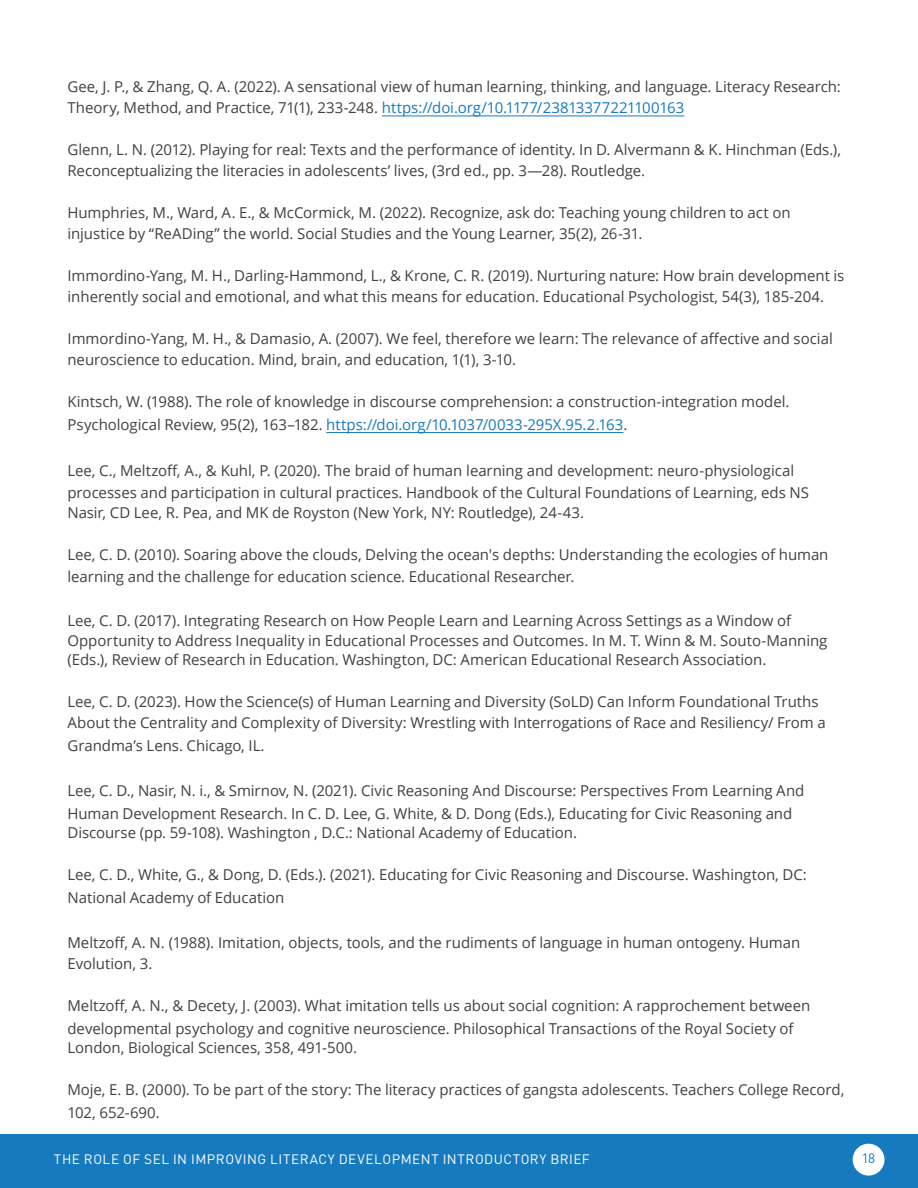
<style>
.page{position:relative;width:918px;height:1188px;background:#fff}
.page>*{position:absolute;margin:0;border:0;box-sizing:border-box;transform-origin:0 0}
.t1{font:15px/22.6px "Open Sans";letter-spacing:-.005em;color:#414042}
.t2{font:13.5px "DIN";letter-spacing:.04em;color:#fff}
.t3{font:13.5px "DIN";color:#167abf}
.s1{color:#167abf}
.s2{font-style:inherit}
</style>
<div class="page">
<div style="left:0;top:1134px;width:918px;height:54px;background:#167abf"></div>
<div style="left:853px;top:1144px;width:32px;height:32px;background:#fff;border-radius:50%"></div>
<hr style="left:326px;top:432px;width:297px;height:1px;background:#167abf">
<hr style="left:382px;top:116px;width:302px;height:1px;background:#167abf">
<p class="t1" style="left:68px;top:76px;width:775px;line-height:21px">Gee, J. P., &amp; Zhang, Q. A. (2022). A sensational view of human learning, thinking, and language. Literacy Research:<br>Theory, Method, and Practice, 71(1), 233-248. <span class="s1">https://doi.org/10.1177/23813377221100163</span></p>
<p class="t1" style="left:68px;top:139px;width:775px;line-height:21px">Glenn, L. N. (2012). Playing for real: Texts and the performance of identity. In D. Alvermann &amp; K. Hinchman (Eds.),<br>Reconceptualizing the literacies in adolescents’ lives, (3rd ed., pp. 3—28). Routledge.</p>
<p class="t1" style="left:67px;top:202px;width:725px;line-height:21px">Humphries, M., Ward, A. E., &amp; McCormick, M. (2022). Recognize, ask do: Teaching young children to act on injustice by “ReADing” the world. Social Studies and the Young Learner, 35(2), 26-31.</p>
<p class="t1" style="left:68px;top:265px;width:778px;line-height:21px">Immordino-Yang, M. H., Darling-Hammond, L., &amp; Krone, C. R. (2019). Nurturing nature: How brain development is inherently social and emotional, and what this means for education. Educational Psychologist, 54(3), 185-204.</p>
<p class="t1" style="left:68px;top:328px;width:767px;line-height:21px">Immordino<span class="s2">-Y</span>ang, M. H., &amp; Damasio, A. (2007). We feel, therefore we learn: The relevance of affective and social neuroscience to education. Mind, brain, and education, 1(1), 3-10.</p>
<p class="t1" style="left:68px;top:390px;width:723px">Kintsch, W. (1988). The role of knowledge in discourse comprehension: a construction-integration model.<br>Psychological Review, 95(2), 163–182. <span class="s1">https://doi.org/10.1037/0033-295X.95.2.163</span>.</p>
<p class="t1" style="left:67px;top:459px;width:743px">Lee, C., Meltzoff, A., &amp; Kuhl, P. (2020). The braid of human learning and development: neuro-physiological processes and participation in cultural practices. Handbook of the Cultural Foundations of Learning, eds NS</p>
<p class="t1" style="left:67px;top:501px;width:518px">Nasir, CD Lee, R. Pea, and MK de Royston (New York, NY: Routledge), 24-43.</p>
<p class="t1" style="left:67px;top:543px;width:762px">Lee, C. D. (2010). Soaring above the clouds, Delving the ocean's depths: Understanding the ecologies of human learning and the challenge for education science. Educational Researcher.</p>
<p class="t1" style="left:68px;top:609px;width:761px;line-height:20.5px">Lee, C. D. (2017). Integrating Research on How People Learn and Learning Across Settings as a Window of<br>Opportunity to Address Inequality in Educational Processes and Outcomes. In M. T. Winn &amp; M. Souto-Manning</p>
<p class="t1" style="left:67px;top:648px;width:700px">(Eds.), Review of Research in Education. Washington, DC: American Educational Research Association.</p>
<p class="t1" style="left:67px;top:690px;width:760px;line-height:22px">Lee, C. D. (2023). How the Science(s) of Human Learning and Diversity (SoLD) Can Inform Foundational Truths<br>About the Centrality and Complexity of Diversity: Wrestling with Interrogations of Race and Resiliency/ From a<br>Grandma’s Lens. Chicago, IL.</p>
<p class="t1" style="left:67px;top:779px;width:738px">Lee, C. D., Nasir, N. i., &amp; Smirnov, N. (2021). Civic Reasoning And Discourse: Perspectives From Learning And<br>Human Development Research. In C. D. Lee, G. White, &amp; D. Dong (Eds.), Educating for Civic Reasoning and</p>
<p class="t1" style="left:68px;top:821px;width:511px">Discourse (pp. 59-108). Washington , D.C.: National Academy of Education.</p>
<p class="t1" style="left:68px;top:863px;width:741px">Lee, C. D., White, G., &amp; Dong, D. (Eds.). (2021). Educating for Civic Reasoning and Discourse. Washington, DC:<br>National Academy of Education</p>
<p class="t1" style="left:68px;top:932px;width:734px;line-height:21px">Meltzoff, A. N. (1988). Imitation, objects, tools, and the rudiments of language in human ontogeny. Human<br>Evolution, 3.</p>
<p class="t1" style="left:68px;top:994px;width:744px">Meltzoff, A. N., &amp; Decety, J. (2003). What imitation tells us about social cognition: A rapprochement between developmental psychology and cognitive neuroscience. Philosophical Transactions of the Royal Society of</p>
<p class="t1" style="left:68px;top:1036px;width:291px">London, Biological Sciences, 358, 491-500.</p>
<p class="t1" style="left:68px;top:1078px;width:778px">Moje, E. B. (2000). To be part of the story: The literacy practices of gangsta adolescents. Teachers College Record,<br>102, 652-690.</p>
<p class="t2" style="left:54px;top:1151px;width:537px">THE ROLE OF SEL IN IMPROVING LITERACY DEVELOPMENT INTRODUCTORY BRIEF</p>
<p class="t3" style="left:862px;top:1150px;width:15px">18</p>
</div>
